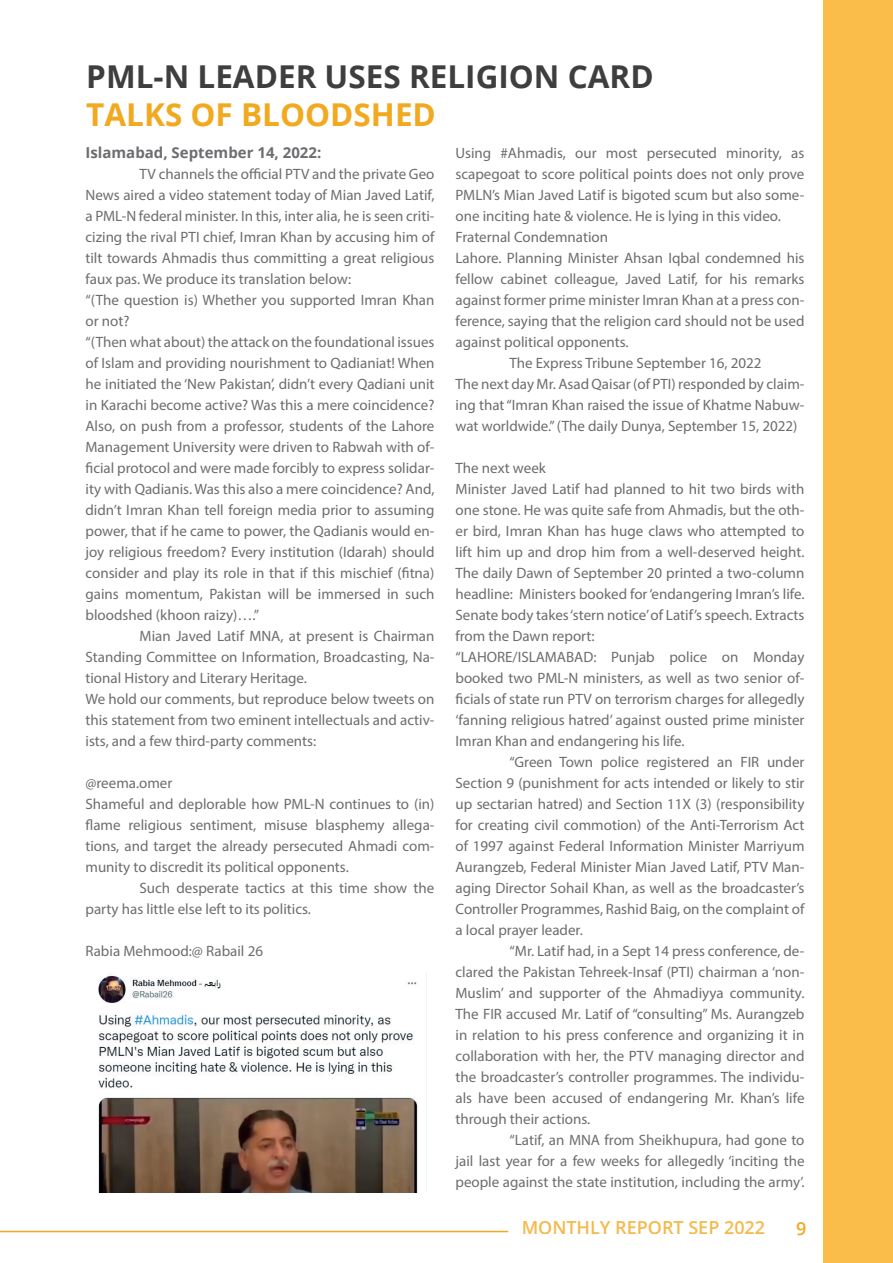
<style>
.page{position:relative;width:893px;height:1263px;background:#fff}
.page>*{position:absolute;margin:0;border:0;box-sizing:border-box;transform-origin:0 0}
.t1{font:700 31.5px "Open Sans";color:#3e3e3f}
.t2{font:700 31.5px "Open Sans";color:#f1a920}
.t3{font:600 18px "Open Sans";color:#f1a920}
.t4{font:15px/21px "Myriad Pro";color:#6c6d70}
.t5{font:700 15px "Open Sans";color:#6c6d70}
</style>
<div class="page">
<div style="left:823px;top:0;width:70px;height:1263px;background:#fabd4a"></div>
<hr style="left:0;top:1231px;width:508px;height:1px;background:#f1a920">
<img style="left:98px;top:972px;width:329px;height:221px">
<h1 class="t1" style="left:86px;top:55px;width:569px">PML-N LEADER USES RELIGION CARD</h1>
<h1 class="t2" style="left:86px;top:92px;width:351px">TALKS OF BLOODSHED</h1>
<p class="t5" style="left:86px;top:142px;width:237px">Islamabad, September 14, 2022:</p>
<p class="t4" style="left:86px;top:164px;width:351px;text-indent:54px">TV channels the official PTV and the private Geo News aired a video statement today of Mian Javed Latif, a PML-N federal minister. In this, inter alia, he is seen criti&shy;cizing the rival PTI chief, Imran Khan by accusing him of tilt towards Ahmadis thus committing a great religious faux pas. We produce its translation below:<br>“(The question is) Whether you supported Imran Khan or not?<br>“(Then what about) the attack on the foundational issues of Islam and providing nourishment to Qadianiat! When he initiated the ‘New Pakistan’, didn’t every Qadiani unit in Karachi become active? Was this a mere coincidence?<br>Also, on push from a professor, students of the Lahore Management University were driven to Rabwah with of&shy;ficial protocol and were made forcibly to express solidar&shy;ity with Qadianis. Was this also a mere coincidence? And, didn’t Imran Khan tell foreign media prior to assuming power, that if he came to power, the Qadianis would en&shy;joy religious freedom? Every institution (Idarah) should consider and play its role in that if this mischief (fitna) gains momentum, Pakistan will be immersed in such bloodshed (khoon raizy)….”</p>
<p class="t4" style="left:86px;top:626px;width:350px;text-indent:54px">Mian Javed Latif MNA, at present is Chairman Standing Committee on Information, Broadcasting, Na&shy;tional History and Literary Heritage.<br>We hold our comments, but reproduce below tweets on this statement from two eminent intellectuals and activ&shy;ists, and a few third-party comments:</p>
<p class="t4" style="left:86px;top:773px;width:350px">@reema.omer<br>Shameful and deplorable how PML-N continues to (in) flame religious sentiment, misuse blasphemy allega&shy;tions, and target the already persecuted Ahmadi com&shy;munity to discredit its political opponents.</p>
<p class="t4" style="left:86px;top:878px;width:350px;text-indent:54px">Such desperate tactics at this time show the party has little else left to its politics.</p>
<p class="t4" style="left:86px;top:941px;width:179px">Rabia Mehmood:@ Rabail 26</p>
<p class="t4" style="left:455px;top:143px;width:350px">Using #Ahmadis, our most persecuted minority, as</p>
<p class="t4" style="left:455px;top:164px;width:350px">scapegoat to score political points does not only prove</p>
<p class="t4" style="left:455px;top:185px;width:350px">PMLN’s Mian Javed Latif is bigoted scum but also some-</p>
<p class="t4" style="left:455px;top:206px;width:327px">one inciting hate &amp; violence. He is lying in this video.</p>
<p class="t4" style="left:455px;top:227px;width:154px">Fraternal Condemnation</p>
<p class="t4" style="left:455px;top:248px;width:350px">Lahore. Planning Minister Ahsan Iqbal condemned his</p>
<p class="t4" style="left:455px;top:269px;width:350px">fellow cabinet colleague, Javed Latif, for his remarks</p>
<p class="t4" style="left:455px;top:290px;width:350px">against former prime minister Imran Khan at a press con-</p>
<p class="t4" style="left:455px;top:311px;width:350px">ference, saying that the religion card should not be used</p>
<p class="t4" style="left:455px;top:332px;width:175px">against political opponents.</p>
<p class="t4" style="left:509px;top:353px;width:254px">The Express Tribune September 16, 2022</p>
<p class="t4" style="left:455px;top:374px;width:351px">The next day Mr. Asad Qaisar (of PTI) responded by claim-</p>
<p class="t4" style="left:455px;top:395px;width:350px">ing that “Imran Khan raised the issue of Khatme Nabuw-</p>
<p class="t4" style="left:455px;top:416px;width:343px">wat worldwide.” (The daily Dunya, September 15, 2022)</p>
<p class="t4" style="left:455px;top:458px;width:350px">The next week<br>Minister Javed Latif had planned to hit two birds with one stone. He was quite safe from Ahmadis, but the oth&shy;er bird, Imran Khan has huge claws who attempted to lift him up and drop him from a well-deserved height.<br>The daily Dawn of September 20 printed a two-column headline: Ministers booked for ‘endangering Imran’s life.<br>Senate body takes ‘stern notice’ of Latif’s speech. Extracts from the Dawn report:<br>“LAHORE/ISLAMABAD: Punjab police on Monday booked two PML-N ministers, as well as two senior of&shy;ficials of state run PTV on terrorism charges for allegedly ‘fanning religious hatred’ against ousted prime minister Imran Khan and endangering his life.</p>
<p class="t4" style="left:455px;top:752px;width:350px;text-align:justify;text-indent:54px">“Green Town police registered an FIR under Section 9 (punishment for acts intended or likely to stir up sectarian hatred) and Section 11X (3) (responsibility for creating civil commotion) of the Anti-Terrorism Act of 1997 against Federal Information Minister Marriyum Aurangzeb, Federal Minister Mian Javed Latif, PTV Man&shy;aging Director Sohail Khan, as well as the broadcaster’s Controller Programmes, Rashid Baig, on the complaint of a local prayer leader.</p>
<p class="t4" style="left:455px;top:941px;width:351px;text-align:justify;text-indent:54px">“Mr. Latif had, in a Sept 14 press conference, de&shy;clared the Pakistan Tehreek-Insaf (PTI) chairman a ‘non-Muslim’ and supporter of the Ahmadiyya community.<br>The FIR accused Mr. Latif of “consulting” Ms. Aurangzeb in relation to his press conference and organizing it in collaboration with her, the PTV managing director and the broadcaster’s controller programmes. The individu&shy;als have been accused of endangering Mr. Khan’s life through their actions.</p>
<p class="t4" style="left:455px;top:1130px;width:350px;text-align:justify;text-indent:54px">“Latif, an MNA from Sheikhupura, had gone to jail last year for a few weeks for allegedly ‘inciting the people against the state institution, including the army’.</p>
<p class="t3" style="left:522px;top:1215px;width:245px">MONTHLY REPORT SEP 2022</p>
<p class="t3" style="left:796px;top:1216px;width:12px">9</p>
</div>
